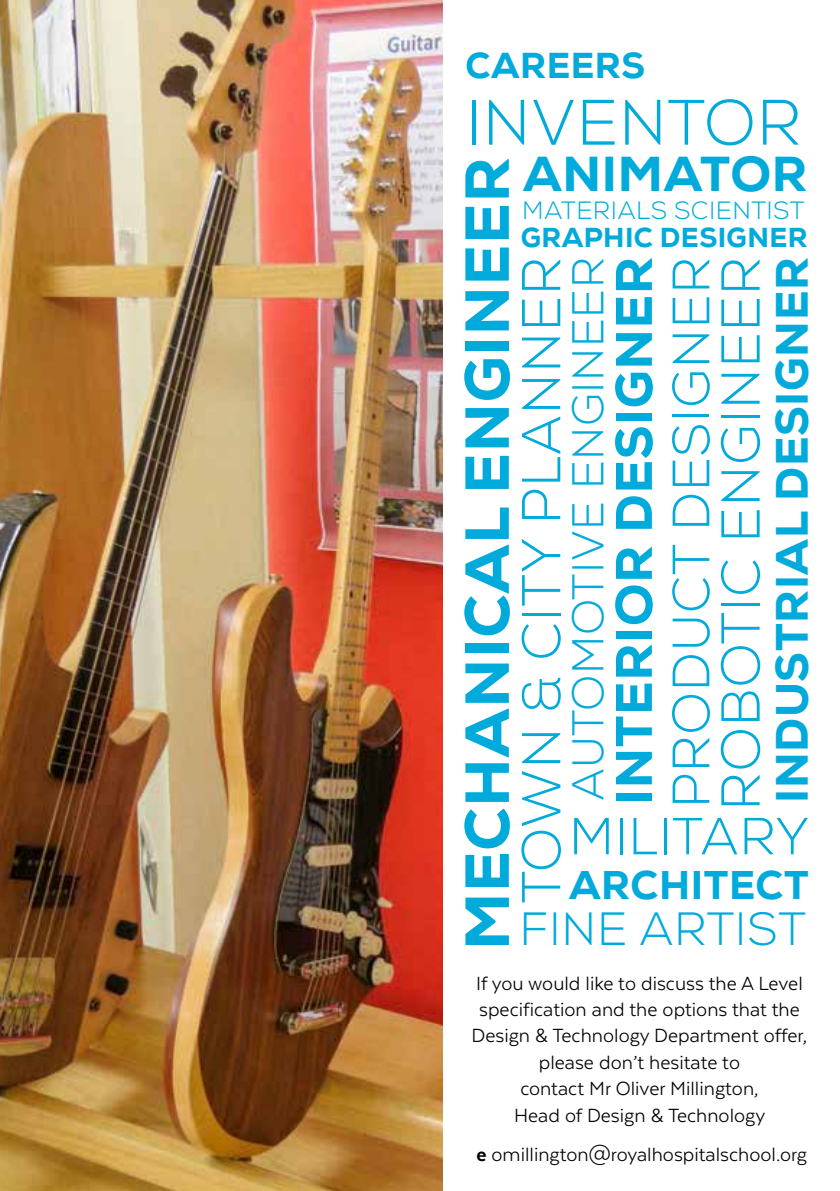
<style>
.page{position:relative;width:840px;height:1191px;background:#fff}
.page>*{position:absolute;margin:0;border:0;box-sizing:border-box;transform-origin:0 0}
.t1{font:300 64px "Nexa";letter-spacing:.01em;color:#00aadb}
.t2{font:800 62px "Nexa";letter-spacing:.015em;color:#00aadb}
.t3{font:300 54.6px "Nexa";letter-spacing:.015em;color:#00aadb}
.t4{font:300 52.4px "Nexa";letter-spacing:.015em;color:#00aadb}
.t5{font:300 52px "Nexa";letter-spacing:.015em;color:#00aadb}
.t6{font:800 51.2px "Nexa";letter-spacing:.015em;color:#00aadb}
.t7{font:800 49px "Nexa";letter-spacing:.015em;color:#00aadb}
.t8{font:300 46.6px "Nexa";letter-spacing:.015em;color:#00aadb}
.t9{font:800 45.2px "Nexa";letter-spacing:.015em;color:#00aadb}
.t10{font:300 44.4px "Nexa";letter-spacing:.015em;color:#00aadb}
.t11{font:800 40px "Nexa";letter-spacing:.015em;color:#00aadb}
.t12{font:800 36px "Nexa";letter-spacing:.015em;color:#00aadb}
.t13{font:800 27.4px "Nexa";letter-spacing:.015em;color:#00aadb}
.t14{font:300 25px "Nexa";letter-spacing:.015em;color:#00aadb}
.t15{font:22px/26.4px "Texta";color:#000;text-align:center}
.s1{font-weight:800}
</style>
<div class="page">
<img style="left:0;top:0;width:442px;height:1191px">
<h3 class="t12" style="left:465px;top:42px;width:181px">CAREERS</h3>
<h1 class="t1" style="left:465px;top:85px;width:337px">INVENTOR</h1>
<h2 class="t2" style="left:447px;top:950px;width:794px;rotate:-90deg">MECHANICAL ENGINEER</h2>
<h3 class="t7" style="left:522px;top:143px;width:286px">ANIMATOR</h3>
<p class="t14" style="left:522px;top:196px;width:284px">MATERIALS SCIENTIST</p>
<p class="t13" style="left:520px;top:220px;width:288px">GRAPHIC DESIGNER</p>
<h3 class="t3" style="left:509px;top:903px;width:648px;rotate:-90deg">TOWN &amp; CITY PLANNER</h3>
<h3 class="t8" style="left:519px;top:901px;width:288px">FINE ARTIST</h3>
<h3 class="t3" style="left:708px;top:810px;width:555px;rotate:-90deg">ROBOTIC ENGINEER</h3>
<h3 class="t9" style="left:762px;top:803px;width:547px;rotate:-90deg">INDUSTRIAL DESIGNER</h3>
<h3 class="t5" style="left:568px;top:806px;width:242px">MILITARY</h3>
<h3 class="t6" style="left:601px;top:805px;width:549px;rotate:-90deg">INTERIOR DESIGNER</h3>
<h3 class="t10" style="left:561px;top:800px;width:545px;rotate:-90deg">AUTOMOTIVE ENGINEER</h3>
<h3 class="t4" style="left:660px;top:808px;width:552px;rotate:-90deg">PRODUCT DESIGNER</h3>
<h3 class="t11" style="left:568px;top:859px;width:241px">ARCHITECT</h3>
<p class="t15" style="left:471px;top:969px;width:337px">If you would like to discuss the A Level specification and the options that the Design &amp; Technology Department offer, please don’t hesitate to<br>contact Mr Oliver Millington,<br>Head of Design &amp; Technology</p>
<p class="t15" style="left:476px;top:1140px;width:332px"><span class="s1">e</span> omillington@royalhospitalschool.org</p>
</div>
